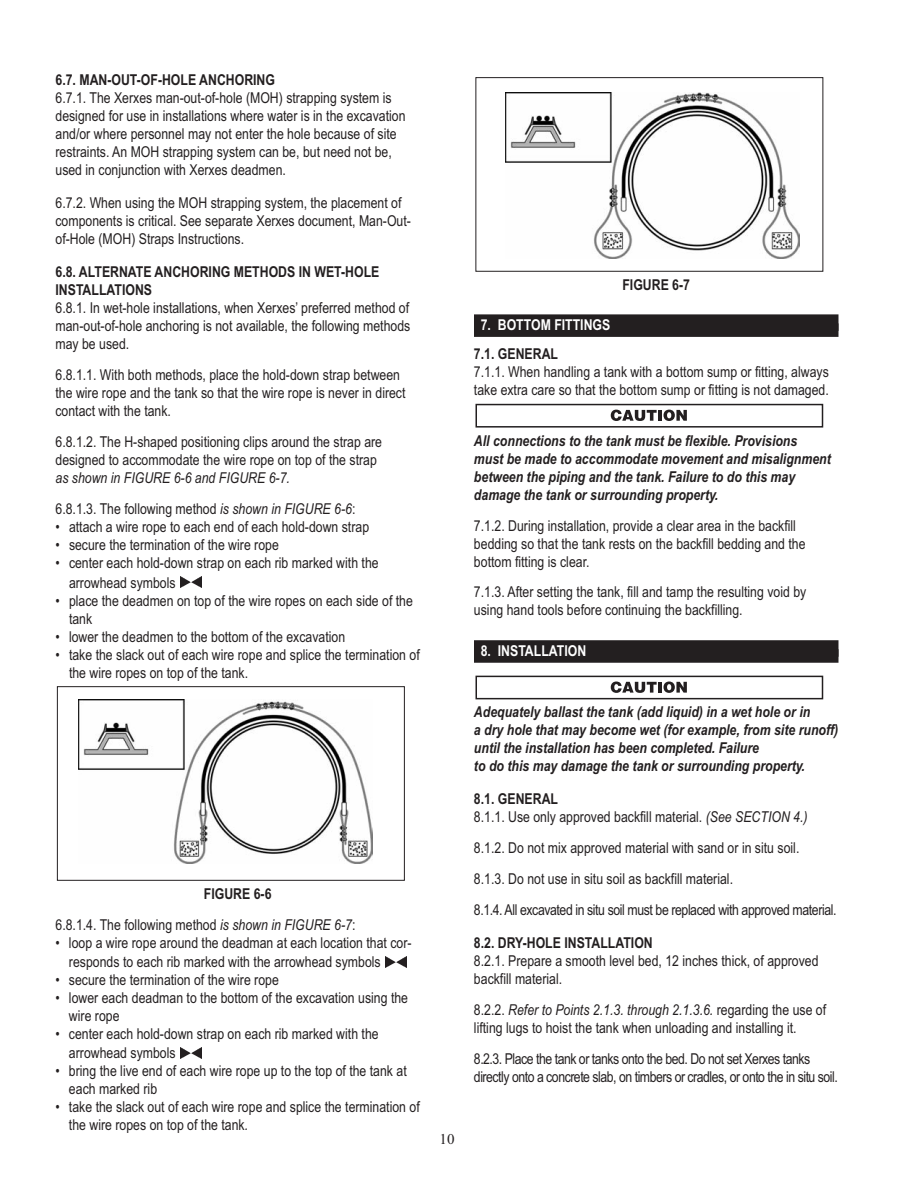
<style>
.page{position:relative;width:918px;height:1188px;background:#fff}
.page>*{position:absolute;margin:0;border:0;box-sizing:border-box;transform-origin:0 0}
.t1{font:15px/18px "Arial Narrow";color:#231f20}
.t2{font:italic 700 15px/18px "Arial Narrow";color:#231f20}
.t3{font:700 15px/18px "Arial Narrow";color:#231f20}
.t4{font:15px/18px "Arial Narrow";letter-spacing:-.03em;color:#231f20}
.t5{font:italic 15px/30.9px "Arial Narrow";color:#231f20}
.t6{font:700 15px "Arial Narrow";color:#fff}
.t7{font:15px "Times New Roman";color:#231f20}
.s1{font-style:normal}
.s2{font-weight:700}
.s3{font-style:italic}
</style>
<div class="page">
<img style="left:181px;top:577px;width:21px;height:11px">
<img style="left:181px;top:1048px;width:21px;height:10px">
<img style="left:386px;top:956px;width:21px;height:11px">
<img style="left:79px;top:700px;width:293px;height:164px">
<div style="left:57px;top:686px;width:348px;height:195px;border:1px solid #231f20"></div>
<div style="left:474px;top:314px;width:364px;height:17px;background:#231f20"></div>
<div style="left:474px;top:323px;width:364px;height:14px;background:#231f20"></div>
<div style="left:474px;top:640px;width:364px;height:17px;background:#231f20"></div>
<div style="left:474px;top:649px;width:364px;height:14px;background:#231f20"></div>
<svg style="left:611px;top:682px;width:46px;height:11px"></svg>
<hr style="left:658px;top:682px;width:4px;height:11px;background:#231f20">
<svg style="left:664px;top:682px;width:23px;height:11px"></svg>
<div style="left:476px;top:676px;width:347px;height:23px;border:2px solid #231f20"></div>
<svg style="left:611px;top:410px;width:46px;height:11px"></svg>
<hr style="left:658px;top:410px;width:4px;height:11px;background:#231f20">
<svg style="left:664px;top:410px;width:23px;height:11px"></svg>
<div style="left:476px;top:404px;width:347px;height:24px;border:2px solid #231f20"></div>
<img style="left:506px;top:92px;width:294px;height:166px">
<div style="left:476px;top:77px;width:347px;height:195px;border:1px solid #231f20"></div>
<p class="t3" style="left:56px;top:71px;width:221px">6.7. MAN-OUT-OF-HOLE ANCHORING</p>
<p class="t1" style="left:56px;top:89px;width:352px">6.7.1. The Xerxes man-out-of-hole (MOH) strapping system is designed for use in installations where water is in the excavation and/or where personnel may not enter the hole because of site restraints. An MOH strapping system can be, but need not be, used in conjunction with Xerxes deadmen.</p>
<p class="t1" style="left:56px;top:194px;width:357px">6.7.2. When using the MOH strapping system, the placement of components is critical. See separate Xerxes document, Man-Out&shy;of-Hole (MOH) Straps Instructions.</p>
<p class="t3" style="left:56px;top:263px;width:325px">6.8. ALTERNATE ANCHORING METHODS IN WET-HOLE<br>INSTALLATIONS</p>
<p class="t1" style="left:56px;top:299px;width:356px;text-align:justify">6.8.1. In wet-hole installations, when Xerxes’ preferred method of man-out-of-hole anchoring is not available, the following methods may be used.</p>
<p class="t1" style="left:56px;top:366px;width:352px">6.8.1.1. With both methods, place the hold-down strap between the wire rope and the tank so that the wire rope is never in direct contact with the tank.</p>
<p class="t1" style="left:56px;top:433px;width:328px">6.8.1.2. The H-shaped positioning clips around the strap are designed to accommodate the wire rope on top of the strap</p>
<p class="t5" style="left:56px;top:463px;width:301px">as shown in FIGURE 6-6 and FIGURE 6-7.<br><span class="s1">6.8.1.3. The following method</span> is shown in FIGURE 6-6<span class="s1">:</span></p>
<p class="t1" style="left:56px;top:518px;width:315px">• attach a wire rope to each end of each hold-down strap</p>
<p class="t1" style="left:56px;top:536px;width:225px">• secure the termination of the wire rope</p>
<p class="t1" style="left:69px;top:553px;width:311px;line-height:19.4px;text-indent:-14px">• center each hold-down strap on each rib marked with the arrowhead symbols</p>
<p class="t1" style="left:69px;top:592px;width:345px;text-indent:-14px">• place the deadmen on top of the wire ropes on each side of the tank</p>
<p class="t1" style="left:56px;top:628px;width:291px">• lower the deadmen to the bottom of the excavation</p>
<p class="t1" style="left:69px;top:646px;width:352px;text-indent:-14px">• take the slack out of each wire rope and splice the termination of the wire ropes on top of the tank.</p>
<p class="t1" style="left:55px;top:878px;width:301px;line-height:30.9px;text-indent:148px"><span class="s2">FIGURE 6-6<br></span>6.8.1.4. The following method <span class="s3">is shown in FIGURE 6-7</span>:</p>
<p class="t1" style="left:69px;top:933px;width:344px;line-height:19.4px;text-indent:-14px">• loop a wire rope around the deadman at each location that cor&shy;responds to each rib marked with the arrowhead symbols</p>
<p class="t1" style="left:55px;top:971px;width:225px">• secure the termination of the wire rope</p>
<p class="t1" style="left:69px;top:989px;width:341px;text-indent:-14px">• lower each deadman to the bottom of the excavation using the wire rope</p>
<p class="t1" style="left:69px;top:1024px;width:311px;line-height:19.4px;text-indent:-14px">• center each hold-down strap on each rib marked with the arrowhead symbols</p>
<p class="t1" style="left:69px;top:1062px;width:339px;text-indent:-14px">• bring the live end of each wire rope up to the top of the tank at each marked rib</p>
<p class="t1" style="left:69px;top:1098px;width:352px;text-indent:-14px">• take the slack out of each wire rope and splice the termination of the wire ropes on top of the tank<span class="s3">.</span></p>
<p class="t3" style="left:622px;top:275px;width:69px">FIGURE 6-7</p>
<p class="t6" style="left:481px;top:316px;width:131px">7. BOTTOM FITTINGS</p>
<p class="t3" style="left:474px;top:345px;width:86px">7.1. GENERAL</p>
<p class="t1" style="left:474px;top:363px;width:356px">7.1.1. When handling a tank with a bottom sump or fitting, always take extra care so that the bottom sump or fitting is not damaged.</p>
<p class="t2" style="left:474px;top:431px;width:358px">All connections to the tank must be flexible. Provisions<br>must be made to accommodate movement and misalignment between the piping and the tank. Failure to do this may damage the tank or surrounding property.</p>
<p class="t1" style="left:474px;top:516px;width:333px">7.1.2. During installation, provide a clear area in the backfill bedding so that the tank rests on the backfill bedding and the bottom fitting is clear.</p>
<p class="t1" style="left:474px;top:583px;width:334px">7.1.3. After setting the tank, fill and tamp the resulting void by using hand tools before continuing the backfilling.</p>
<p class="t6" style="left:481px;top:642px;width:107px">8. INSTALLATION</p>
<p class="t7" style="left:440px;top:1130px;width:16px">10</p>
<p class="t2" style="left:474px;top:703px;width:366px">Adequately ballast the tank (add liquid) in a wet hole or in<br>a dry hole that may become wet (for example, from site runoff) until the installation has been completed. Failure<br>to do this may damage the tank or surrounding property.</p>
<p class="t1" style="left:474px;top:790px;width:335px"><span class="s2">8.1. GENERAL<br></span>8.1.1. Use only approved backfill material. <span class="s3">(See SECTION 4.)</span></p>
<p class="t1" style="left:474px;top:833px;width:364px;line-height:30.9px">8.1.2. Do not mix approved material with sand or in situ soil.<br>8.1.3. Do not use in situ soil as backfill material.<br>8.1.4. All excavated in situ soil must be replaced with approved material.</p>
<p class="t3" style="left:474px;top:934px;width:180px">8.2. DRY-HOLE INSTALLATION</p>
<p class="t1" style="left:474px;top:952px;width:346px">8.2.1. Prepare a smooth level bed, 12 inches thick, of approved backfill material.</p>
<p class="t1" style="left:474px;top:1001px;width:354px">8.2.2. <span class="s3">Refer to Points 2.1.3. through 2.1.3.6.</span> regarding the use of lifting lugs to hoist the tank when unloading and installing it.</p>
<p class="t4" style="left:474px;top:1050px;width:365px">8.2.3. Place the tank or tanks onto the bed. Do not set Xerxes tanks directly onto a concrete slab, on timbers or cradles, or onto the in situ soil.</p>
</div>
